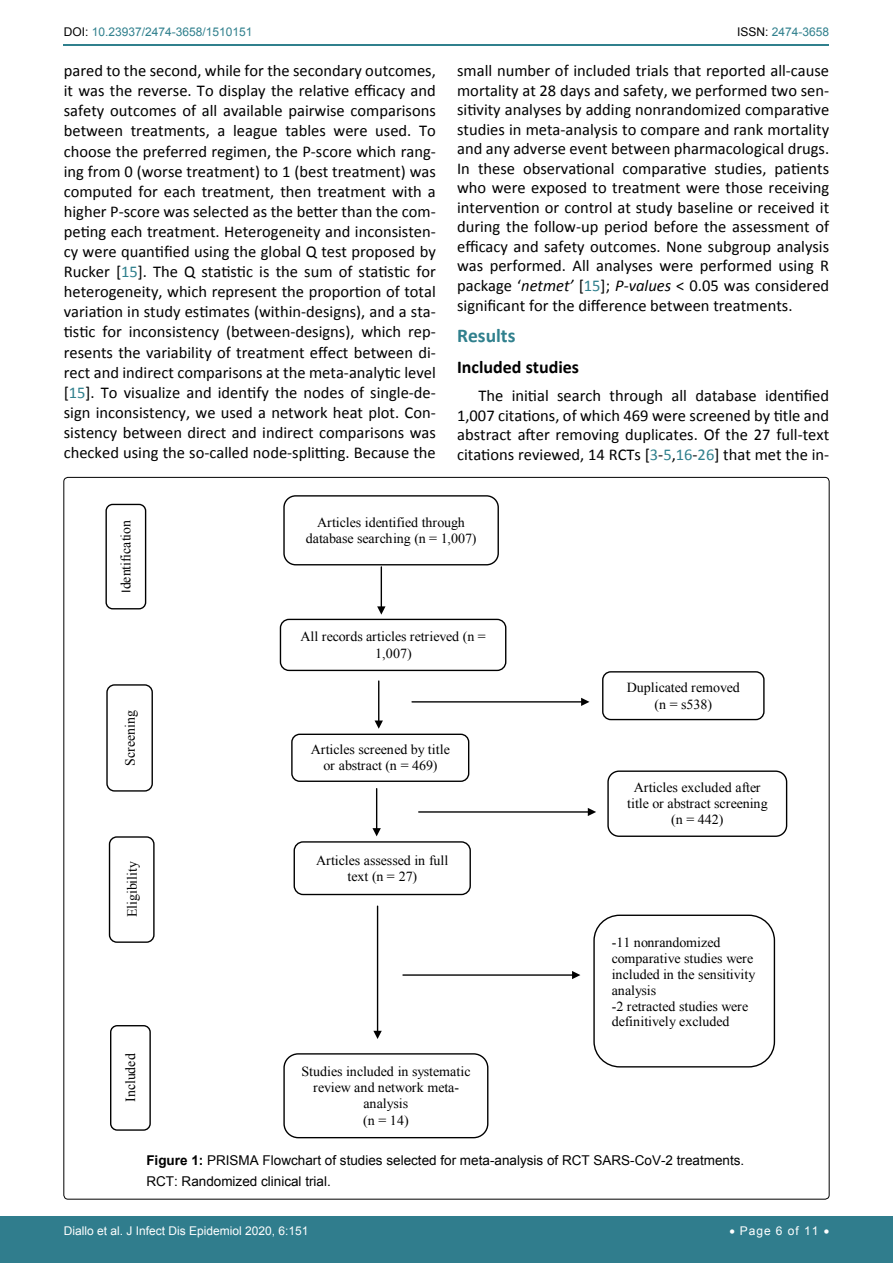
<style>
.page{position:relative;width:893px;height:1263px;background:#fff}
.page>*{position:absolute;margin:0;border:0;box-sizing:border-box;transform-origin:0 0}
.t1{font:700 19.5px "Calibri";color:#30808d}
.t2{font:700 18px "Calibri";color:#000}
.t3{font:16.5px/20.1px "Calibri";color:#000;text-align:justify}
.t4{font:14.1px "Times New Roman";letter-spacing:.005em;color:#000}
.t5{font:13.8px/15.8px "Times New Roman";color:#000;text-align:center}
.t6{font:13.5px/20.4px "Arial";color:#000}
.t7{font:12px "Arial";color:#fff}
.t8{font:12px "Arial";color:#30808d}
.s1{color:#000}
.s2{color:#30808d}
.s3{font-style:italic}
.s4{font-family:"Calibri"}
.s5{font-weight:700}
</style>
<div class="page">
<hr style="left:64px;top:45px;width:765px;height:1px;background:#30808d">
<div style="left:0;top:1217px;width:893px;height:46px;background:#307d8d"></div>
<div style="left:280px;top:619px;width:226px;height:52px;border:1px solid #000;border-radius:9px"></div>
<div style="left:283px;top:1053px;width:205px;height:85px;border:1px solid #000;border-radius:14px"></div>
<div style="left:607px;top:770px;width:180px;height:67px;border:1px solid #000;border-radius:11px"></div>
<div style="left:593px;top:914px;width:182px;height:153px;border:1px solid #000;border-radius:25px"></div>
<hr style="left:381px;top:567px;width:1px;height:41px;background:#000">
<svg style="left:377px;top:606px;width:8px;height:9px"></svg>
<hr style="left:419px;top:811px;width:170px;height:2px;background:#000">
<svg style="left:588px;top:808px;width:8px;height:8px"></svg>
<hr style="left:403px;top:974px;width:170px;height:2px;background:#000">
<svg style="left:572px;top:971px;width:8px;height:8px"></svg>
<div style="left:283px;top:495px;width:216px;height:70px;border:1px solid #000;border-radius:12px"></div>
<div style="left:291px;top:734px;width:178px;height:48px;border:1px solid #000;border-radius:8px"></div>
<div style="left:294px;top:841px;width:177px;height:54px;border:1px solid #000;border-radius:9px"></div>
<div style="left:602px;top:671px;width:163px;height:49px;border:1px solid #000;border-radius:8px"></div>
<hr style="left:378px;top:681px;width:1px;height:41px;background:#000">
<svg style="left:375px;top:720px;width:8px;height:9px"></svg>
<hr style="left:412px;top:701px;width:170px;height:1px;background:#000">
<svg style="left:581px;top:698px;width:8px;height:8px"></svg>
<hr style="left:376px;top:789px;width:1px;height:40px;background:#000">
<svg style="left:372px;top:828px;width:9px;height:8px"></svg>
<div style="left:105px;top:504px;width:41px;height:105px;border:1px solid #000;border-radius:7px"></div>
<div style="left:106px;top:684px;width:47px;height:108px;border:1px solid #000;border-radius:7px"></div>
<div style="left:109px;top:836px;width:46px;height:107px;border:1px solid #000;border-radius:7px"></div>
<div style="left:110px;top:1025px;width:41px;height:106px;border:1px solid #000;border-radius:7px"></div>
<hr style="left:377px;top:906px;width:1px;height:126px;background:#000">
<svg style="left:373px;top:1031px;width:9px;height:8px"></svg>
<p class="t8" style="left:64px;top:24px;width:190px"><span class="s1">DOI:</span> 10.23937/2474-3658/1510151</p>
<p class="t8" style="left:737px;top:24px;width:94px"><span class="s1">ISSN:</span> 2474-3658</p>
<p class="t3" style="left:64px;top:61px;width:374px">pared to the second, while for the secondary outcomes, it was the reverse. To display the relative efficacy and safety outcomes of all available pairwise comparisons between treatments, a league tables were used. To choose the preferred regimen, the P-score which rang&shy;ing from 0 (worse treatment) to 1 (best treatment) was computed for each treatment, then treatment with a higher P-score was selected as the better than the com&shy;peting each treatment. Heterogeneity and inconsisten&shy;cy were quantified using the global Q test proposed by Rucker [<span class="s2">15</span>]. The Q statistic is the sum of statistic for heterogeneity, which represent the proportion of total variation in study estimates (within-designs), and a sta&shy;tistic for inconsistency (between-designs), which rep&shy;resents the variability of treatment effect between di&shy;rect and indirect comparisons at the meta-analytic level [<span class="s2">15</span>]. To visualize and identify the nodes of single-de&shy;sign inconsistency, we used a network heat plot. Con&shy;sistency between direct and indirect comparisons was checked using the so-called node-splitting. Because the</p>
<p class="t3" style="left:457px;top:61px;width:374px;line-height:19.5px">small number of included trials that reported all-cause mortality at 28 days and safety, we performed two sen&shy;sitivity analyses by adding nonrandomized comparative studies in meta-analysis to compare and rank mortality and any adverse event between pharmacological drugs.<br>In these observational comparative studies, patients who were exposed to treatment were those receiving intervention or control at study baseline or received it during the follow-up period before the assessment of efficacy and safety outcomes. None subgroup analysis was performed. All analyses were performed using R package ‘<span class="s3">netmet’</span> [<span class="s2">15</span>]; <span class="s3">P-values</span> &lt; 0.05 was considered significant for the difference between treatments.</p>
<p class="t1" style="left:457px;top:323px;width:60px">Results</p>
<p class="t2" style="left:457px;top:355px;width:123px">Included studies</p>
<p class="t3" style="left:457px;top:385px;width:374px;text-indent:21px">The initial search through all database identified 1,007 citations, of which 469 were screened by title and abstract after removing duplicates. Of the 27 full-text citations reviewed, 14 RCTs [<span class="s2">3</span>-<span class="s2">5</span>,<span class="s2">16</span>-<span class="s2">26</span>] that met the in-</p>
<p class="t4" style="left:116px;top:593px;width:75px;rotate:-90deg"><span class="s4">I</span>dentification</p>
<p class="t4" style="left:121px;top:765px;width:57px;rotate:-90deg">Screening</p>
<p class="t4" style="left:123px;top:917px;width:57px;rotate:-90deg">Eligibility</p>
<p class="t4" style="left:121px;top:1102px;width:50px;rotate:-90deg">Included</p>
<p class="t5" style="left:306px;top:513px;width:172px;line-height:16.8px">Articles identified through database searching (n = 1,007)</p>
<p class="t5" style="left:300px;top:628px;width:187px;line-height:16.8px">All records articles retrieved (n =<br>1,007)</p>
<p class="t5" style="left:311px;top:742px;width:141px">Articles screened by title or abstract (n = 469)</p>
<p class="t5" style="left:316px;top:851px;width:134px;line-height:16.8px">Articles assessed in full text (n = 27)</p>
<p class="t5" style="left:301px;top:1063px;width:171px">Studies included in systematic review and network meta&shy;analysis<br>(n = 14)</p>
<p class="t5" style="left:627px;top:679px;width:115px;line-height:16.5px">Duplicated removed (n = s538)</p>
<p class="t5" style="left:627px;top:779px;width:142px">Articles excluded after title or abstract screening (n = 442)</p>
<p class="t5" style="left:612px;top:935px;width:145px;text-align:left">-11 nonrandomized comparative studies were included in the sensitivity analysis<br>-2 retracted studies were definitively excluded</p>
<p class="t6" style="left:146px;top:1150px;width:599px"><span class="s5">Figure 1:</span> PRISMA Flowchart of studies selected for meta-analysis of RCT SARS-CoV-2 treatments.<br>RCT: Randomized clinical trial.</p>
<p class="t7" style="left:64px;top:1223px;width:246px">Diallo et al. J Infect Dis Epidemiol 2020, 6:151</p>
<p class="t7" style="left:729px;top:1223px;width:101px">• Page 6 of 11 •</p>
</div>
